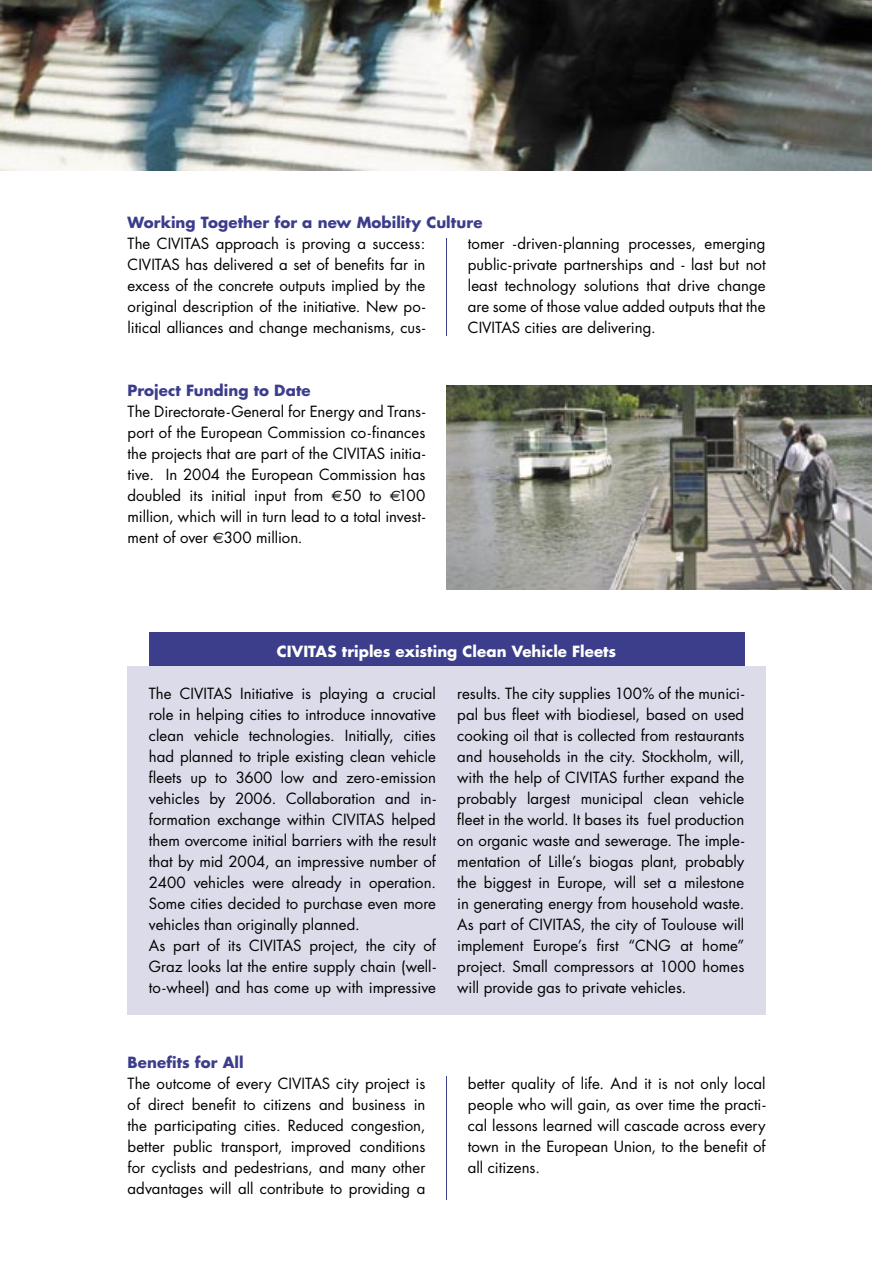
<style>
.page{position:relative;width:872px;height:1263px;background:#fff}
.page>*{position:absolute;margin:0;border:0;box-sizing:border-box;transform-origin:0 0}
.t1{font:15px/21px "Futura";color:#000;text-align:justify}
.t2{font:700 15px "Futura";letter-spacing:.005em;color:#3c3d8b}
.t3{font:700 15px "Futura";letter-spacing:.005em;color:#fff}
.s1{font-family:"Euro Sans"}
</style>
<div class="page">
<img style="left:0;top:0;width:872px;height:170px">
<hr style="left:446px;top:238px;width:1px;height:98px;background:#3c3d8b">
<hr style="left:446px;top:1076px;width:1px;height:123px;background:#3c3d8b">
<img style="left:446px;top:385px;width:426px;height:204px">
<div style="left:149px;top:632px;width:595px;height:85px;background:#3c3d8b"></div>
<div style="left:128px;top:666px;width:637px;height:349px;background:#dcdbea"></div>
<p class="t2" style="left:128px;top:212px;width:356px">Working Together for a new Mobility Culture</p>
<p class="t1" style="left:128px;top:233px;width:299px">The CIVITAS approach is proving a success:<br>CIVITAS has delivered a set of benefits far in excess of the concrete outputs implied by the original description of the initiative. New po&shy;litical alliances and change mechanisms, cus-</p>
<p class="t1" style="left:468px;top:233px;width:299px">tomer -driven-planning processes, emerging public-private partnerships and - last but not least technology solutions that drive change are some of those value added outputs that the CIVITAS cities are delivering.</p>
<p class="t2" style="left:128px;top:380px;width:185px">Project Funding to Date</p>
<p class="t1" style="left:128px;top:401px;width:299px">The Directorate-General for Energy and Trans&shy;port of the European Commission co-finances the projects that are part of the CIVITAS initia&shy;tive. In 2004 the European Commission has doubled its initial input from <span class="s1">€</span>50 to <span class="s1">€</span>100 million, which will in turn lead to a total invest&shy;ment of over <span class="s1">€</span>300 million.</p>
<p class="t3" style="left:277px;top:642px;width:341px">CIVITAS triples existing Clean Vehicle Fleets</p>
<p class="t1" style="left:149px;top:683px;width:289px;text-align:left">The CIVITAS Initiative is playing a crucial role in helping cities to introduce innovative clean vehicle technologies. Initially, cities had planned to triple existing clean vehicle fleets up to 3600 low and zero-emission vehicles by 2006. Collaboration and in&shy;formation exchange within CIVITAS helped them overcome initial barriers with the result that by mid 2004, an impressive number of 2400 vehicles were already in operation.<br>Some cities decided to purchase even more vehicles than originally planned.<br>As part of its CIVITAS project, the city of Graz looks lat the entire supply chain (well&shy;to-wheel) and has come up with impressive</p>
<p class="t1" style="left:457px;top:683px;width:289px">results. The city supplies 100% of the munici&shy;pal bus fleet with biodiesel, based on used cooking oil that is collected from restaurants and households in the city. Stockholm, will, with the help of CIVITAS further expand the probably largest municipal clean vehicle fleet in the world. It bases its fuel production on organic waste and sewerage. The imple&shy;mentation of Lille’s biogas plant, probably the biggest in Europe, will set a milestone in generating energy from household waste.<br>As part of CIVITAS, the city of Toulouse will implement Europe’s first “CNG at home” project. Small compressors at 1000 homes will provide gas to private vehicles.</p>
<p class="t2" style="left:128px;top:1052px;width:118px">Benefits for All</p>
<p class="t1" style="left:128px;top:1073px;width:299px">The outcome of every CIVITAS city project is of direct benefit to citizens and business in the participating cities. Reduced congestion, better public transport, improved conditions for cyclists and pedestrians, and many other advantages will all contribute to providing a</p>
<p class="t1" style="left:468px;top:1073px;width:299px">better quality of life. And it is not only local people who will gain, as over time the practi&shy;cal lessons learned will cascade across every town in the European Union, to the benefit of all citizens.</p>
</div>
